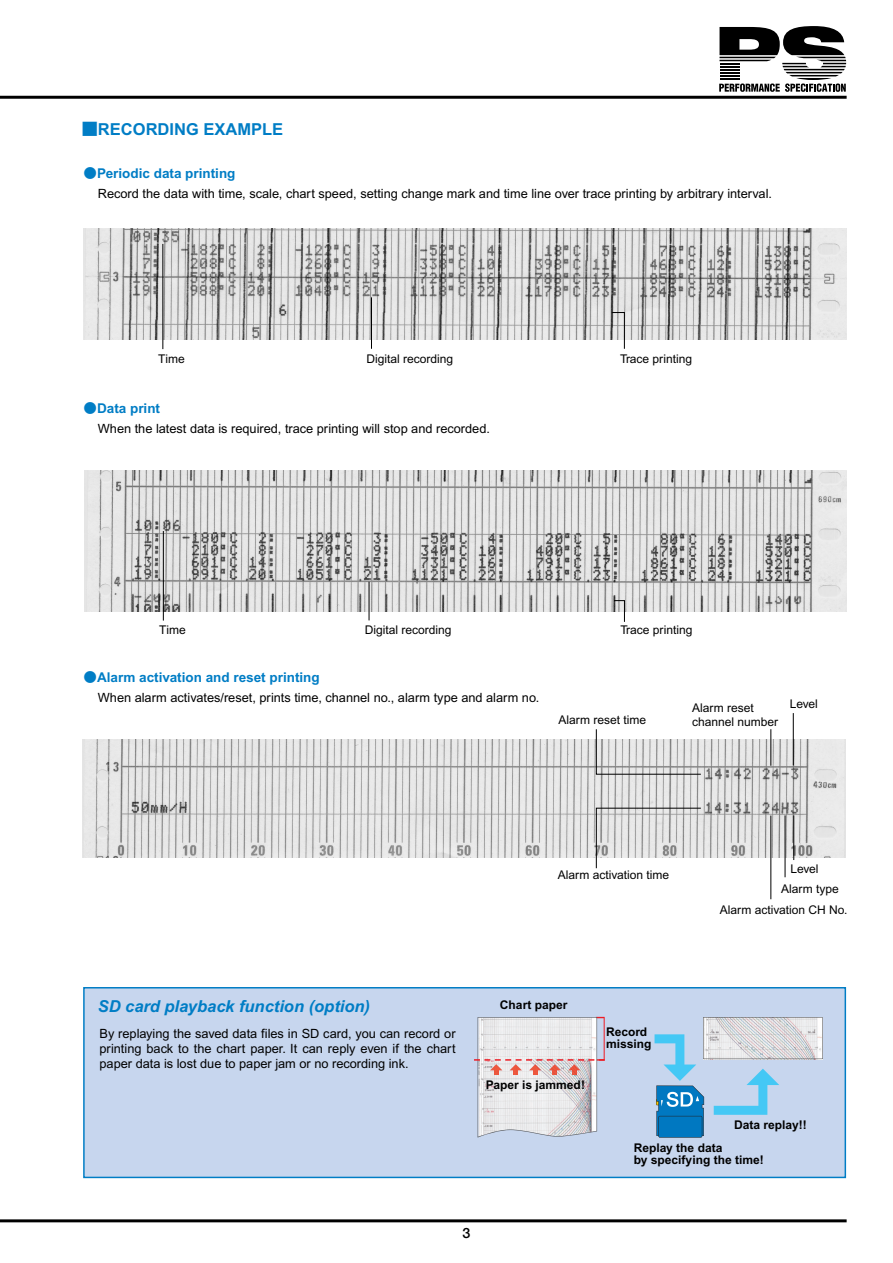
<style>
.page{position:relative;width:893px;height:1263px;background:#fff}
.page>*{position:absolute;margin:0;border:0;box-sizing:border-box;transform-origin:0 0}
.t1{font:italic 700 16.5px "Arial";color:#007dc5}
.t2{font:700 16.5px "Arial";color:#007dc5}
.t3{font:700 14.25px "Futo Go B101";color:#000}
.t4{font:700 13.5px "Arial";color:#007dc5}
.t5{font:12.75px/15px "Arial";color:#000;text-align:justify}
.t6{font:12px/13.5px "Arial";color:#000}
.t7{font:700 12px/12px "Arial";color:#000}
.s1{font-family:"Futo Go B101"}
</style>
<div class="page">
<hr style="left:0;top:1219px;width:846px;height:3px;background:#000">
<hr style="left:0;top:96px;width:846px;height:3px;background:#000">
<svg style="left:719px;top:26px;width:127px;height:66px"></svg>
<img style="left:83px;top:228px;width:763px;height:112px">
<img style="left:84px;top:470px;width:762px;height:141px">
<img style="left:83px;top:739px;width:762px;height:118px">
<svg style="left:162px;top:243px;width:632px;height:657px"></svg>
<div style="left:83px;top:987px;width:763px;height:191px;background:#c7d6ee;border:1px solid #007dc5"></div>
<svg style="left:654px;top:1017px;width:168px;height:121px"></svg>
<svg style="left:474px;top:1017px;width:130px;height:120px;background:#dedade"></svg>
<p class="t2" style="left:81px;top:123px;width:203px"><span class="s1">■</span>RECORDING EXAMPLE</p>
<p class="t4" style="left:84px;top:168px;width:153px"><span class="s1">●</span>Periodic data printing</p>
<p class="t5" style="left:98px;top:187px;width:675px">Record the data with time, scale, chart speed, setting change mark and time line over trace printing by arbitrary interval.</p>
<p class="t6" style="left:158px;top:353px;width:28px">Time</p>
<p class="t6" style="left:366px;top:353px;width:88px">Digital recording</p>
<p class="t6" style="left:620px;top:353px;width:73px">Trace printing</p>
<p class="t4" style="left:84px;top:403px;width:78px"><span class="s1">●</span>Data print</p>
<p class="t5" style="left:98px;top:422px;width:393px">When the latest data is required, trace printing will stop and recorded.</p>
<p class="t6" style="left:159px;top:624px;width:28px">Time</p>
<p class="t6" style="left:365px;top:624px;width:88px">Digital recording</p>
<p class="t6" style="left:620px;top:624px;width:73px">Trace printing</p>
<p class="t4" style="left:84px;top:672px;width:238px"><span class="s1">●</span>Alarm activation and reset printing</p>
<p class="t5" style="left:98px;top:691px;width:443px">When alarm activates/reset, prints time, channel no., alarm type and alarm no.</p>
<p class="t6" style="left:558px;top:714px;width:89px">Alarm reset time</p>
<p class="t6" style="left:692px;top:702px;width:87px">Alarm reset channel number</p>
<p class="t6" style="left:789px;top:698px;width:30px">Level</p>
<p class="t6" style="left:557px;top:869px;width:113px">Alarm activation time</p>
<p class="t6" style="left:781px;top:859px;width:59px;line-height:20.1px;text-indent:9px">Level<br>Alarm type</p>
<p class="t6" style="left:719px;top:904px;width:129px">Alarm activation CH No.</p>
<p class="t1" style="left:98px;top:1000px;width:274px">SD card playback function (option)</p>
<p class="t5" style="left:99px;top:1027px;width:357px">By replaying the saved data files in SD card, you can record or printing back to the chart paper. It can reply even if the chart paper data is lost due to paper jam or no recording ink.</p>
<p class="t7" style="left:500px;top:999px;width:69px">Chart paper</p>
<p class="t7" style="left:486px;top:1080px;width:101px">Paper is jammed!</p>
<p class="t7" style="left:606px;top:1027px;width:47px">Record missing</p>
<p class="t7" style="left:734px;top:1120px;width:74px">Data replay!!</p>
<p class="t7" style="left:633px;top:1142px;width:131px">Replay the data<br>by specifying the time!</p>
<p class="t3" style="left:462px;top:1227px;width:9px">3</p>
</div>
